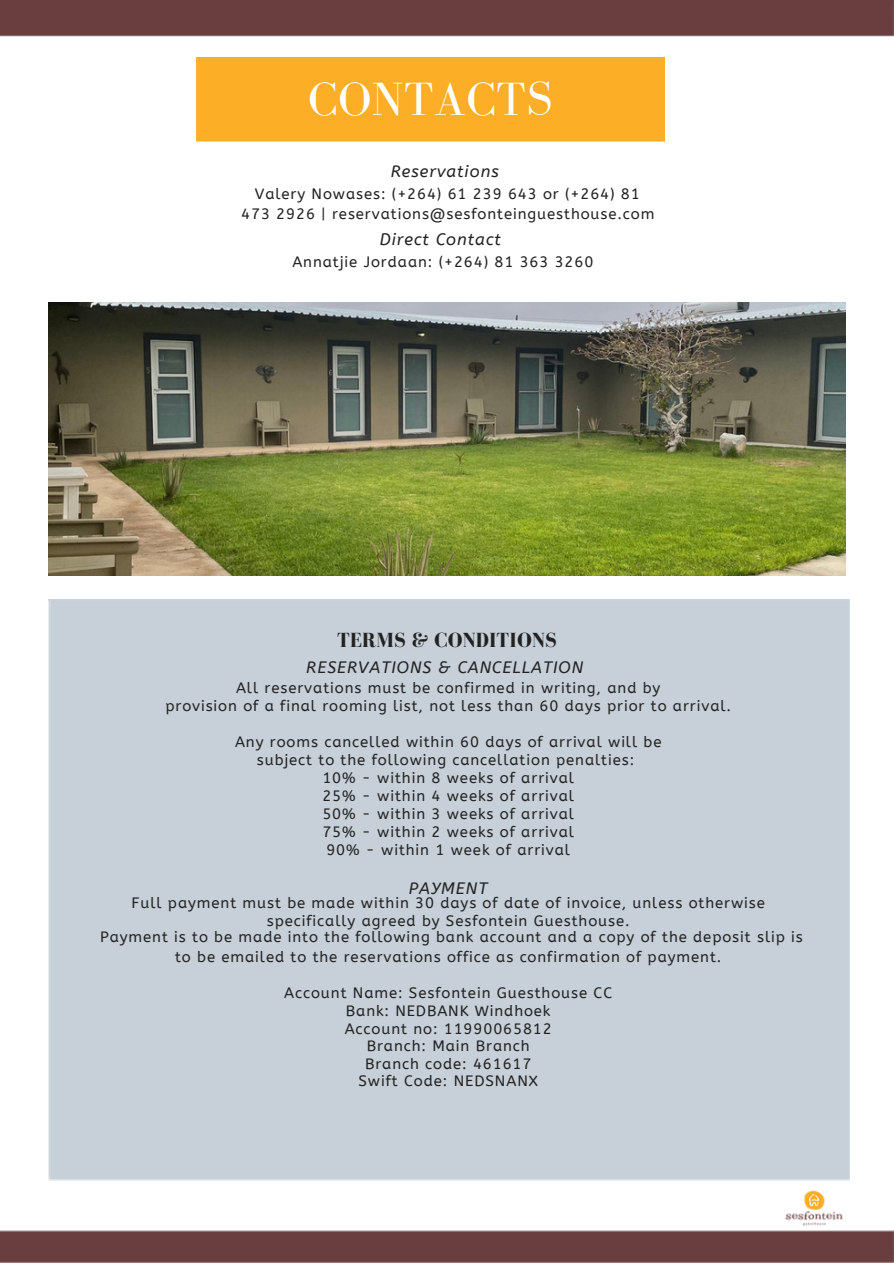
<style>
.page{position:relative;width:894px;height:1264px;background:#fff}
.page>*{position:absolute;margin:0;border:0;box-sizing:border-box;transform-origin:0 0}
.t1{font:48px "Bodoni FLF";letter-spacing:.01em;color:#fff}
.t2{font:700 21px "Bodoni FLF";letter-spacing:.01em;color:#222}
.t3{font:italic 16.5px "A Bee Zee";letter-spacing:.06em;color:#222}
.t4{font:15px "A Bee Zee";letter-spacing:.06em;color:#222}
</style>
<div class="page">
<img style="left:0;top:0;width:893px;height:1262px">
<img style="left:780px;top:1181px;width:68px;height:57px">
<div style="left:197px;top:57px;width:467px;height:86px;background:#fcaf26"></div>
<img style="left:49px;top:302px;width:796px;height:274px">
<div style="left:48px;top:599px;width:801px;height:581px;background:#c7d0d8"></div>
<p class="t1" style="left:308px;top:73px;width:246px">CONTACTS</p>
<p class="t3" style="left:390px;top:162px;width:109px">Reservations</p>
<p class="t4" style="left:255px;top:185px;width:386px">Valery Nowases: (+264) 61 239 643 or (+264) 81</p>
<p class="t4" style="left:241px;top:206px;width:414px">473 2926 | reservations@sesfonteinguesthouse.com</p>
<p class="t3" style="left:379px;top:230px;width:123px">Direct Contact</p>
<p class="t4" style="left:292px;top:253px;width:302px">Annatjie Jordaan: (+264) 81 363 3260</p>
<p class="t2" style="left:337px;top:628px;width:221px">TERMS &amp; CONDITIONS</p>
<p class="t3" style="left:306px;top:657px;width:278px">RESERVATIONS &amp; CANCELLATION</p>
<p class="t4" style="left:236px;top:679px;width:426px">All reservations must be confirmed in writing, and by</p>
<p class="t4" style="left:165px;top:697px;width:567px">provision of a final rooming list, not less than 60 days prior to arrival.</p>
<p class="t4" style="left:235px;top:733px;width:428px">Any rooms cancelled within 60 days of arrival will be</p>
<p class="t4" style="left:257px;top:751px;width:379px">subject to the following cancellation penalties:</p>
<p class="t4" style="left:322px;top:769px;width:253px">10% - within 8 weeks of arrival</p>
<p class="t4" style="left:322px;top:787px;width:253px">25% - within 4 weeks of arrival</p>
<p class="t4" style="left:322px;top:805px;width:253px">50% - within 3 weeks of arrival</p>
<p class="t4" style="left:322px;top:823px;width:253px">75% - within 2 weeks of arrival</p>
<p class="t4" style="left:326px;top:841px;width:245px">90% - within 1 week of arrival</p>
<p class="t3" style="left:409px;top:878px;width:80px">PAYMENT</p>
<p class="t4" style="left:131px;top:894px;width:634px">Full payment must be made within 30 days of date of invoice, unless otherwise</p>
<p class="t4" style="left:267px;top:912px;width:364px">specifically agreed by Sesfontein Guesthouse.</p>
<p class="t4" style="left:100px;top:928px;width:704px">Payment is to be made into the following bank account and a copy of the deposit slip is</p>
<p class="t4" style="left:175px;top:948px;width:547px">to be emailed to the reservations office as confirmation of payment.</p>
<p class="t4" style="left:284px;top:984px;width:329px">Account Name: Sesfontein Guesthouse CC</p>
<p class="t4" style="left:346px;top:1002px;width:206px">Bank: NEDBANK Windhoek</p>
<p class="t4" style="left:344px;top:1020px;width:208px">Account no: 11990065812</p>
<p class="t4" style="left:366px;top:1037px;width:164px">Branch: Main Branch</p>
<p class="t4" style="left:365px;top:1055px;width:168px">Branch code: 461617</p>
<p class="t4" style="left:358px;top:1072px;width:181px">Swift Code: NEDSNANX</p>
</div>
